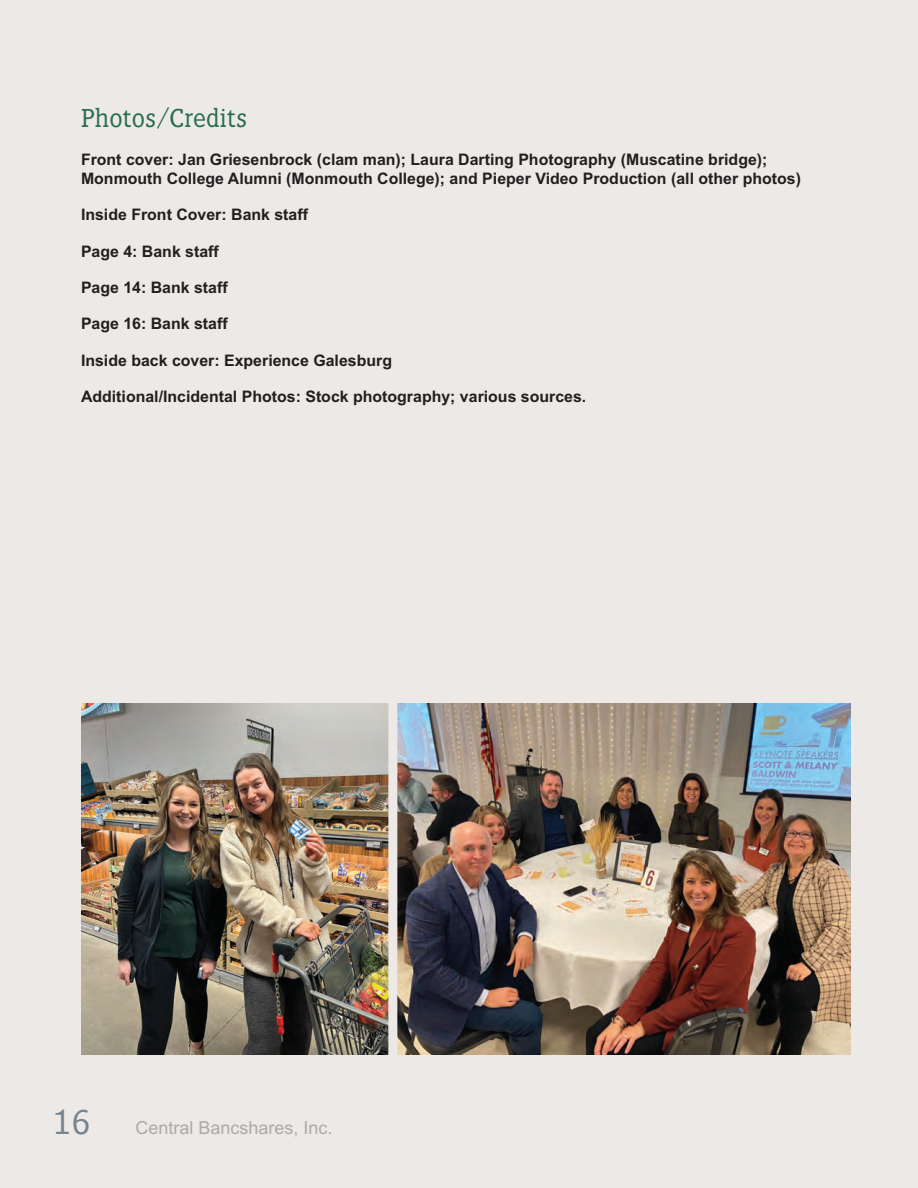
<style>
.page{position:relative;width:918px;height:1188px;background:#ece9e7}
.page>*{position:absolute;margin:0;border:0;box-sizing:border-box;transform-origin:0 0}
.t1{font:300 36px "Siseriff LT Std";color:#76848f}
.t2{font:300 27px "Siseriff LT Std";color:#266d4c}
.t3{font:18px "Arial";color:#afa9a6}
.t4{font:700 15.9px/19px "Arial";color:#231f20}
</style>
<div class="page">
<img style="left:81px;top:703px;width:770px;height:351px">
<div style="left:388px;top:703px;width:9px;height:353px;background:#ece9e7"></div>
<h2 class="t2" style="left:81px;top:102px;width:168px">Photos/Credits</h2>
<p class="t4" style="left:81px;top:151px;width:721px">Front cover: Jan Griesenbrock (clam man); Laura Darting Photography (Muscatine bridge);<br>Monmouth College Alumni (Monmouth College); and Pieper Video Production (all other photos)</p>
<p class="t4" style="left:81px;top:207px;width:229px">Inside Front Cover: Bank staff</p>
<p class="t4" style="left:81px;top:243px;width:139px">Page 4: Bank staff</p>
<p class="t4" style="left:81px;top:280px;width:148px">Page 14: Bank staff</p>
<p class="t4" style="left:81px;top:316px;width:148px">Page 16: Bank staff</p>
<p class="t4" style="left:81px;top:352px;width:313px">Inside back cover: Experience Galesburg</p>
<p class="t4" style="left:81px;top:389px;width:507px">Additional/Incidental Photos: Stock photography; various sources.</p>
<h1 class="t1" style="left:53px;top:1100px;width:39px">16</h1>
<p class="t3" style="left:136px;top:1117px;width:199px">Central Bancshares, Inc.</p>
</div>
